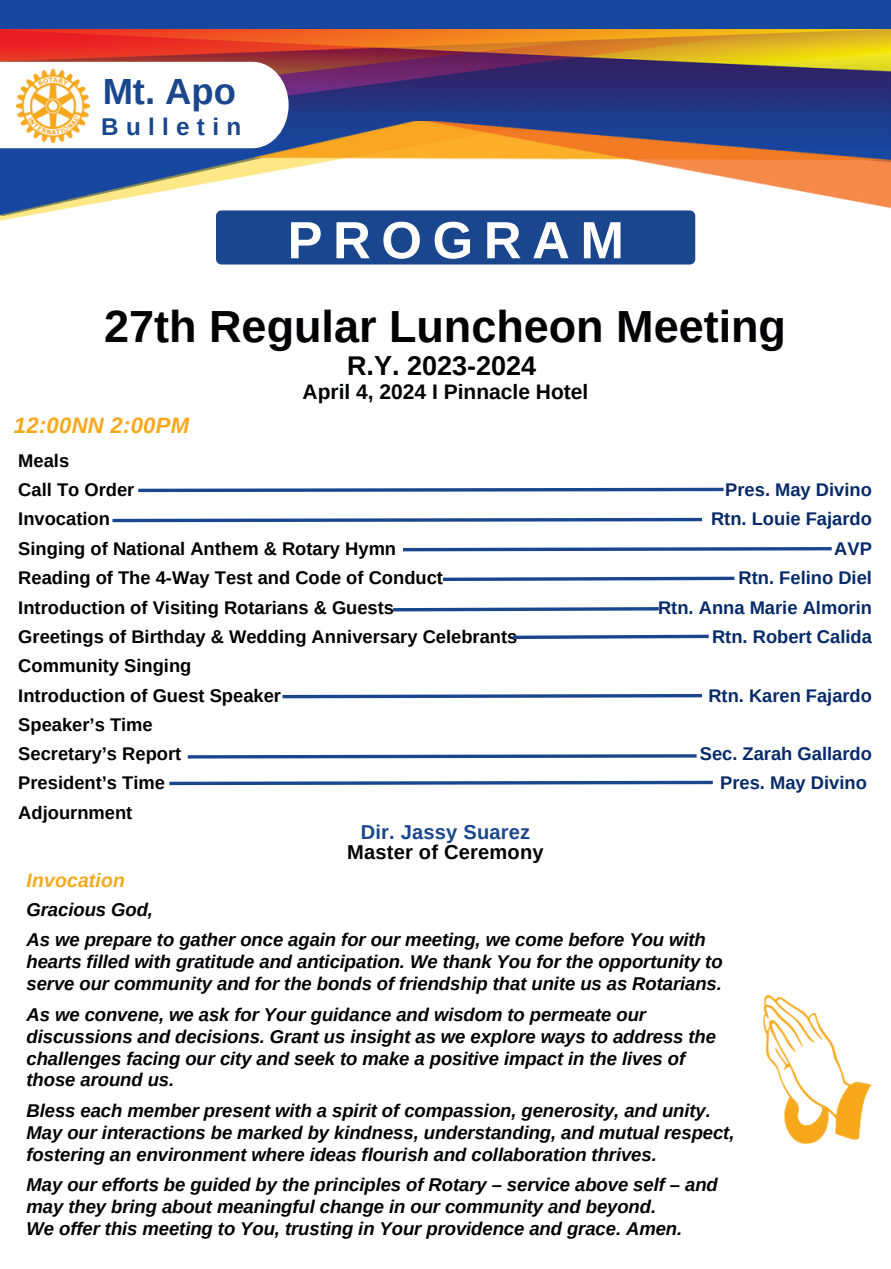
<style>
.page{position:relative;width:891px;height:1269px;background:#fff}
.page>*{position:absolute;margin:0;border:0;box-sizing:border-box;transform-origin:0 0}
.t1{font:700 52.35px "Arimo";letter-spacing:.2em;color:#fffeff}
.t2{font:700 45px "Arimo";color:#010203}
.t3{font:700 36.45px "Arimo";color:#1a468d}
.t4{font:700 27px "Arimo";color:#010203}
.t5{font:700 24.3px "Arimo";letter-spacing:.3em;color:#1a468d}
.t6{font:italic 700 22.2px "Arimo";letter-spacing:.01em;color:#f6a81b}
.t7{font:700 21px "Arimo";color:#010203}
.t8{font:700 20.1px "Arimo";letter-spacing:.01em;color:#010203}
.t9{font:700 20.1px "Arimo";letter-spacing:.01em;color:#1a468d}
.t10{font:italic 700 19.35px "Arimo";letter-spacing:.01em;color:#f6a81b}
.t11{font:italic 700 18.45px/21.9px "Arimo";letter-spacing:-.005em;color:#010203}
.t12{font:700 18.3px "Arimo";color:#000}
.t13{font:700 18.3px "Arimo";color:#062a69}
</style>
<div class="page">
<div style="left:0;top:0;width:890px;height:30px;background:#17479e"></div>
<img style="left:0;top:30px;width:891px;height:91px">
<img style="left:0;top:121px;width:891px;height:119px">
<svg style="left:0;top:62px;width:289px;height:86px"></svg>
<img style="left:16px;top:70px;width:73px;height:73px">
<div style="left:216px;top:210px;width:479px;height:55px;background:#1a468e;border-radius:6px"></div>
<img style="left:764px;top:996px;width:108px;height:147px">
<svg style="left:403px;top:547px;width:429px;height:5px"></svg>
<svg style="left:393px;top:607px;width:266px;height:5px"></svg>
<svg style="left:138px;top:487px;width:586px;height:6px"></svg>
<svg style="left:187px;top:754px;width:510px;height:5px"></svg>
<svg style="left:169px;top:780px;width:544px;height:6px"></svg>
<svg style="left:443px;top:576px;width:292px;height:5px"></svg>
<svg style="left:512px;top:634px;width:197px;height:5px"></svg>
<svg style="left:282px;top:694px;width:420px;height:5px"></svg>
<svg style="left:112px;top:517px;width:590px;height:6px"></svg>
<p class="t3" style="left:103px;top:71px;width:135px">Mt. Apo</p>
<p class="t5" style="left:101px;top:113px;width:141px">Bulletin</p>
<p class="t1" style="left:288px;top:211px;width:338px">PROGRAM</p>
<p class="t2" style="left:104px;top:301px;width:683px">27th Regular Luncheon Meeting</p>
<p class="t4" style="left:347px;top:350px;width:190px">R.Y. 2023-2024</p>
<p class="t7" style="left:303px;top:380px;width:287px">April 4, 2024 I Pinnacle Hotel</p>
<p class="t6" style="left:14px;top:413px;width:177px">12:00NN 2:00PM</p>
<h3 class="t12" style="left:18px;top:450px;width:52px">Meals</h3>
<h5 class="t12" style="left:18px;top:480px;width:118px">Call To Order</h5>
<p class="t13" style="left:725px;top:480px;width:148px">Pres. May Divino</p>
<p class="t12" style="left:18px;top:509px;width:93px">Invocation</p>
<h1 class="t13" style="left:711px;top:509px;width:162px">Rtn. Louie Fajardo</h1>
<h2 class="t12" style="left:18px;top:538px;width:379px">Singing of National Anthem &amp; Rotary Hymn</h2>
<h4 class="t13" style="left:834px;top:538px;width:39px">AVP</h4>
<p class="t12" style="left:18px;top:567px;width:426px">Reading of The 4-Way Test and Code of Conduct</p>
<p class="t13" style="left:739px;top:567px;width:135px">Rtn. Felino Diel</p>
<p class="t12" style="left:18px;top:597px;width:377px">Introduction of Visiting Rotarians &amp; Guests</p>
<p class="t13" style="left:658px;top:597px;width:215px">Rtn. Anna Marie Almorin</p>
<p class="t12" style="left:18px;top:627px;width:501px">Greetings of Birthday &amp; Wedding Anniversary Celebrants</p>
<p class="t13" style="left:712px;top:627px;width:161px">Rtn. Robert Calida</p>
<p class="t12" style="left:18px;top:656px;width:175px">Community Singing</p>
<p class="t12" style="left:18px;top:685px;width:264px">Introduction of Guest Speaker</p>
<p class="t13" style="left:708px;top:685px;width:165px">Rtn. Karen Fajardo</p>
<p class="t12" style="left:18px;top:714px;width:136px">Speaker’s Time</p>
<p class="t12" style="left:18px;top:744px;width:165px">Secretary’s Report</p>
<p class="t13" style="left:700px;top:744px;width:174px">Sec. Zarah Gallardo</p>
<p class="t12" style="left:18px;top:773px;width:148px">President’s Time</p>
<p class="t13" style="left:720px;top:773px;width:148px">Pres. May Divino</p>
<p class="t12" style="left:18px;top:802px;width:116px">Adjournment</p>
<p class="t9" style="left:361px;top:820px;width:171px">Dir. Jassy Suarez</p>
<p class="t8" style="left:347px;top:841px;width:198px">Master of Ceremony</p>
<p class="t10" style="left:27px;top:869px;width:100px">Invocation</p>
<p class="t11" style="left:27px;top:898px;width:128px">Gracious God,</p>
<p class="t11" style="left:27px;top:929px;width:698px">As we prepare to gather once again for our meeting, we come before You with hearts filled with gratitude and anticipation. We thank You for the opportunity to serve our community and for the bonds of friendship that unite us as Rotarians.</p>
<p class="t11" style="left:27px;top:1003px;width:691px">As we convene, we ask for Your guidance and wisdom to permeate our discussions and decisions. Grant us insight as we explore ways to address the challenges facing our city and seek to make a positive impact in the lives of those around us.</p>
<p class="t11" style="left:27px;top:1100px;width:709px">Bless each member present with a spirit of compassion, generosity, and unity.<br>May our interactions be marked by kindness, understanding, and mutual respect, fostering an environment where ideas flourish and collaboration thrives.</p>
<p class="t11" style="left:27px;top:1174px;width:693px">May our efforts be guided by the principles of Rotary – service above self – and may they bring about meaningful change in our community and beyond.</p>
<p class="t11" style="left:27px;top:1218px;width:657px">We offer this meeting to You, trusting in Your providence and grace. Amen.</p>
</div>
